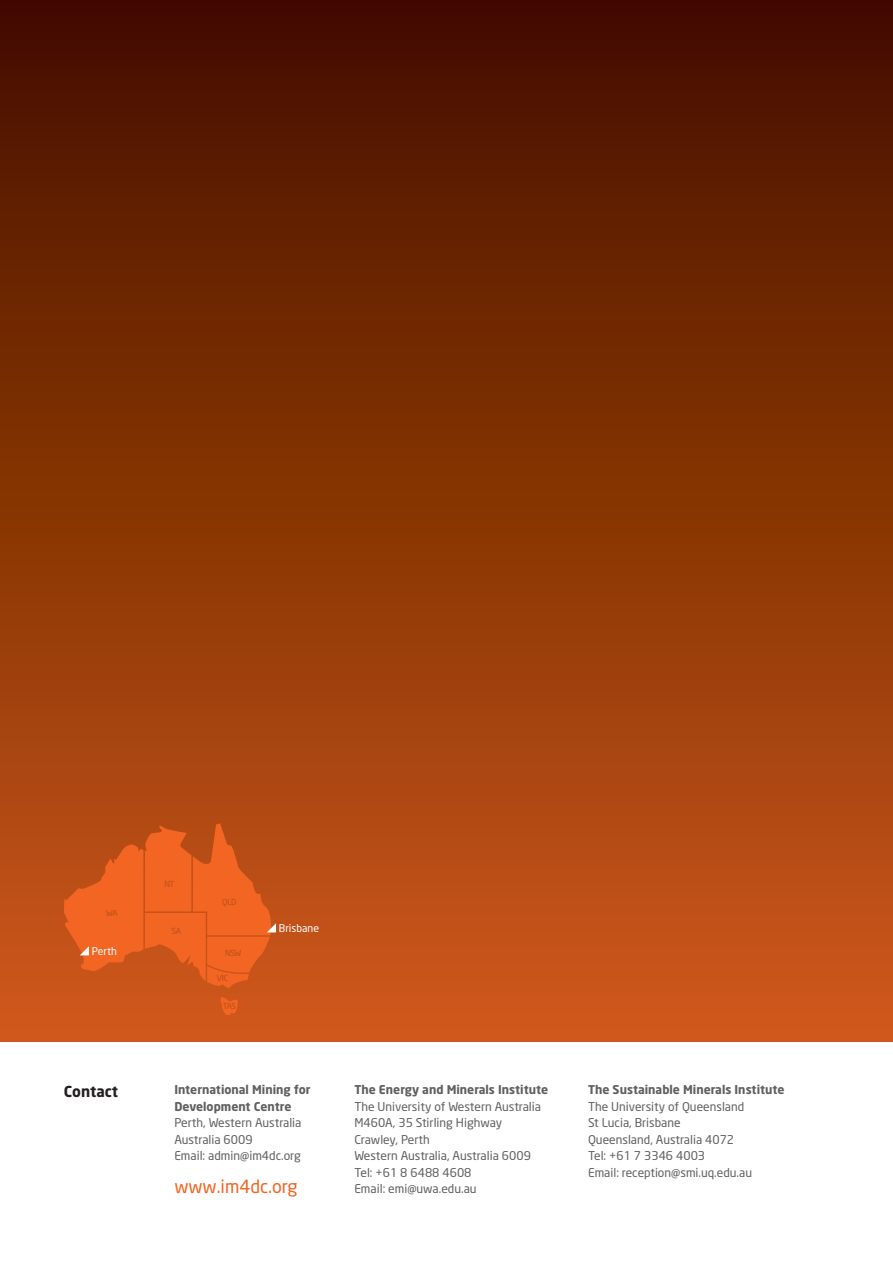
<style>
.page{position:relative;width:893px;height:1263px;background:#fff}
.page>*{position:absolute;margin:0;border:0;box-sizing:border-box;transform-origin:0 0}
.t1{font:18px "Neo Sans";color:#f26522}
.t2{font:700 15px "Neo Sans";color:#231f20}
.t3{font:12px/16.5px "Neo Sans";color:#5f6060}
.t4{font:700 12px/16.5px "Neo Sans";color:#5f6060}
.t5{font:10.5px "Neo Sans";color:#fff}
.t6{font:8.25px "Neo Sans";letter-spacing:-.055em;color:#be4f18}
</style>
<div class="page">
<div style="left:0;top:0;width:893px;height:1042px;background:linear-gradient(to bottom,#430e00,#d15b19)"></div>
<svg style="left:220px;top:996px;width:18px;height:19px"></svg>
<svg style="left:64px;top:823px;width:212px;height:166px;background:#db5c1e"></svg>
<p class="t6" style="left:106px;top:908px;width:13px">WA</p>
<p class="t5" style="left:92px;top:945px;width:27px">Perth</p>
<p class="t2" style="left:64px;top:1081px;width:56px">Contact</p>
<p class="t6" style="left:164px;top:879px;width:11px">NT</p>
<p class="t6" style="left:172px;top:926px;width:11px">SA</p>
<p class="t6" style="left:222px;top:897px;width:16px">QLD</p>
<p class="t6" style="left:225px;top:948px;width:18px">NSW</p>
<p class="t6" style="left:217px;top:973px;width:13px">VIC</p>
<p class="t6" style="left:223px;top:1001px;width:15px">TAS</p>
<p class="t5" style="left:279px;top:922px;width:42px">Brisbane</p>
<p class="t4" style="left:174px;top:1081px;width:138px">International Mining for<br>Development Centre</p>
<p class="t3" style="left:174px;top:1114px;width:129px">Perth, Western Australia<br>Australia 6009<br>Email: admin@im4dc.org</p>
<h1 class="t1" style="left:174px;top:1176px;width:125px">www.im4dc.org</h1>
<p class="t4" style="left:354px;top:1081px;width:195px">The Energy and Minerals Institute</p>
<p class="t3" style="left:354px;top:1098px;width:188px">The University of Western Australia<br>M460A, 35 Stirling Highway<br>Crawley, Perth<br>Western Australia, Australia 6009<br>Tel: +61 8 6488 4608<br>Email: emi@uwa.edu.au</p>
<p class="t4" style="left:588px;top:1081px;width:198px">The Sustainable Minerals Institute</p>
<p class="t3" style="left:588px;top:1098px;width:165px">The University of Queensland<br>St Lucia, Brisbane<br>Queensland, Australia 4072<br>Tel: +61 7 3346 4003<br>Email: reception@smi.uq.edu.au</p>
</div>
